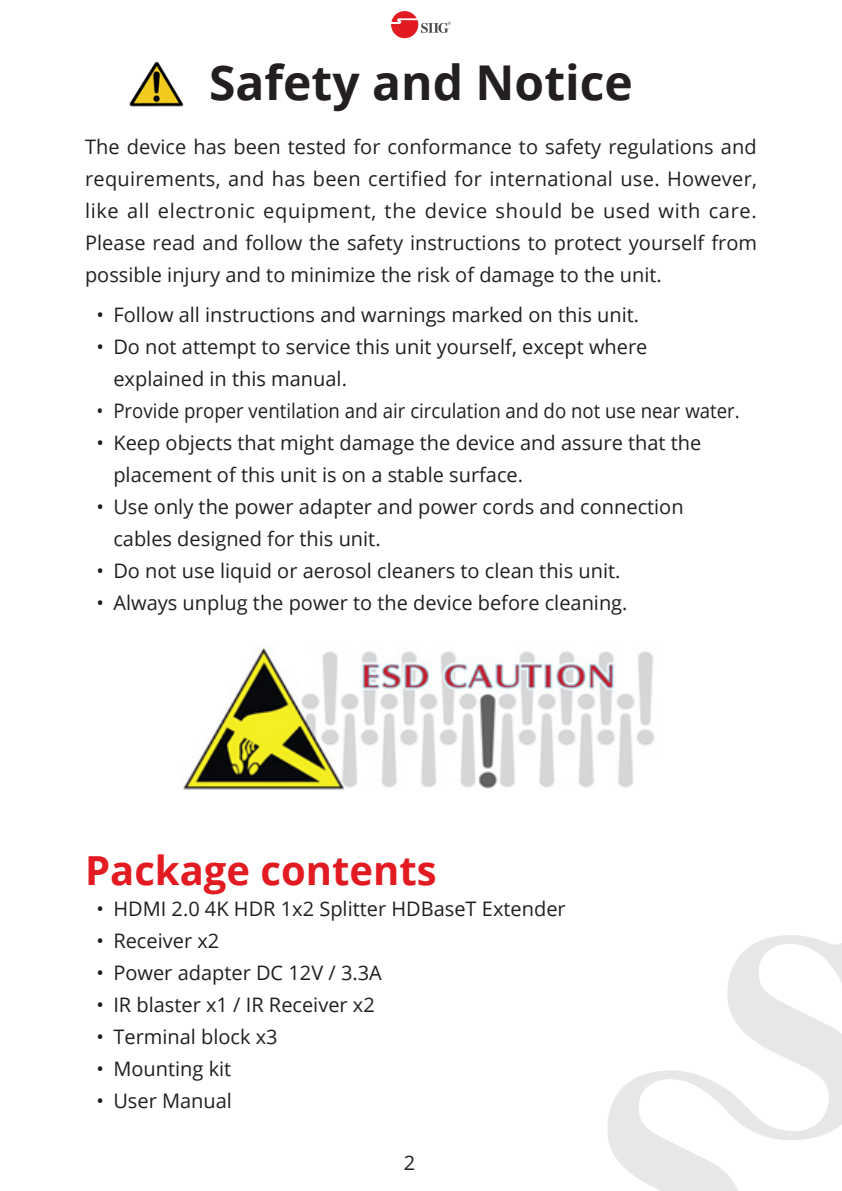
<style>
.page{position:relative;width:842px;height:1191px;background:#fff}
.page>*{position:absolute;margin:0;border:0;box-sizing:border-box;transform-origin:0 0}
.Figure_Text{font:700 48px "Open Sans";color:#231f20}
.Item{font:700 40px "Open Sans";color:#e21a21}
.t1{font:20px/32px "Open Sans";color:#231f20}
.t2{font:20px "Open Sans";color:#231f20;scale:.93 1}
</style>
<div class="page">
<img style="left:607px;top:935px;width:235px;height:256px">
<svg style="left:391px;top:11px;width:60px;height:27px"></svg>
<img style="left:129px;top:61px;width:55px;height:46px">
<img style="left:183px;top:647px;width:472px;height:143px">
<p class="Figure_Text" style="left:209px;top:48px;width:425px">Safety and Notice</p>
<p class="t1" style="left:85px;top:130px;width:674px;text-align:justify">The device has been tested for conformance to safety regulations and requirements, and has been certified for international use. However, like all electronic equipment, the device should be used with care.<br>Please read and follow the safety instructions to protect yourself from possible injury and to minimize the risk of damage to the unit.</p>
<p class="t1" style="left:96px;top:298px;width:544px">• Follow all instructions and warnings marked on this unit.</p>
<p class="t1" style="left:113px;top:330px;width:536px;text-indent:-17px">• Do not attempt to service this unit yourself, except where explained in this manual.</p>
<p class="t2" style="left:96px;top:397px;width:693px">• Provide proper ventilation and air circulation and do not use near water.</p>
<p class="t1" style="left:113px;top:426px;width:589px;text-indent:-17px">• Keep objects that might damage the device and assure that the placement of this unit is on a stable surface.</p>
<p class="t1" style="left:113px;top:490px;width:572px;text-indent:-17px">• Use only the power adapter and power cords and connection cables designed for this unit.</p>
<p class="t1" style="left:96px;top:554px;width:526px">• Do not use liquid or aerosol cleaners to clean this unit.</p>
<p class="t1" style="left:96px;top:586px;width:533px">• Always unplug the power to the device before cleaning.</p>
<p class="Item" style="left:85px;top:842px;width:353px">Package contents</p>
<p class="t1" style="left:96px;top:892px;width:471px">• HDMI 2.0 4K HDR 1x2 Splitter HDBaseT Extender</p>
<p class="t1" style="left:96px;top:924px;width:124px">• Receiver x2</p>
<p class="t1" style="left:96px;top:956px;width:287px">• Power adapter DC 12V / 3.3A</p>
<p class="t1" style="left:96px;top:988px;width:280px">• IR blaster x1 / IR Receiver x2</p>
<p class="t1" style="left:96px;top:1020px;width:183px">• Terminal block x3</p>
<p class="t1" style="left:96px;top:1052px;width:136px">• Mounting kit</p>
<p class="t1" style="left:96px;top:1084px;width:137px">• User Manual</p>
<p class="t1" style="left:404px;top:1146px;width:13px">2</p>
</div>
